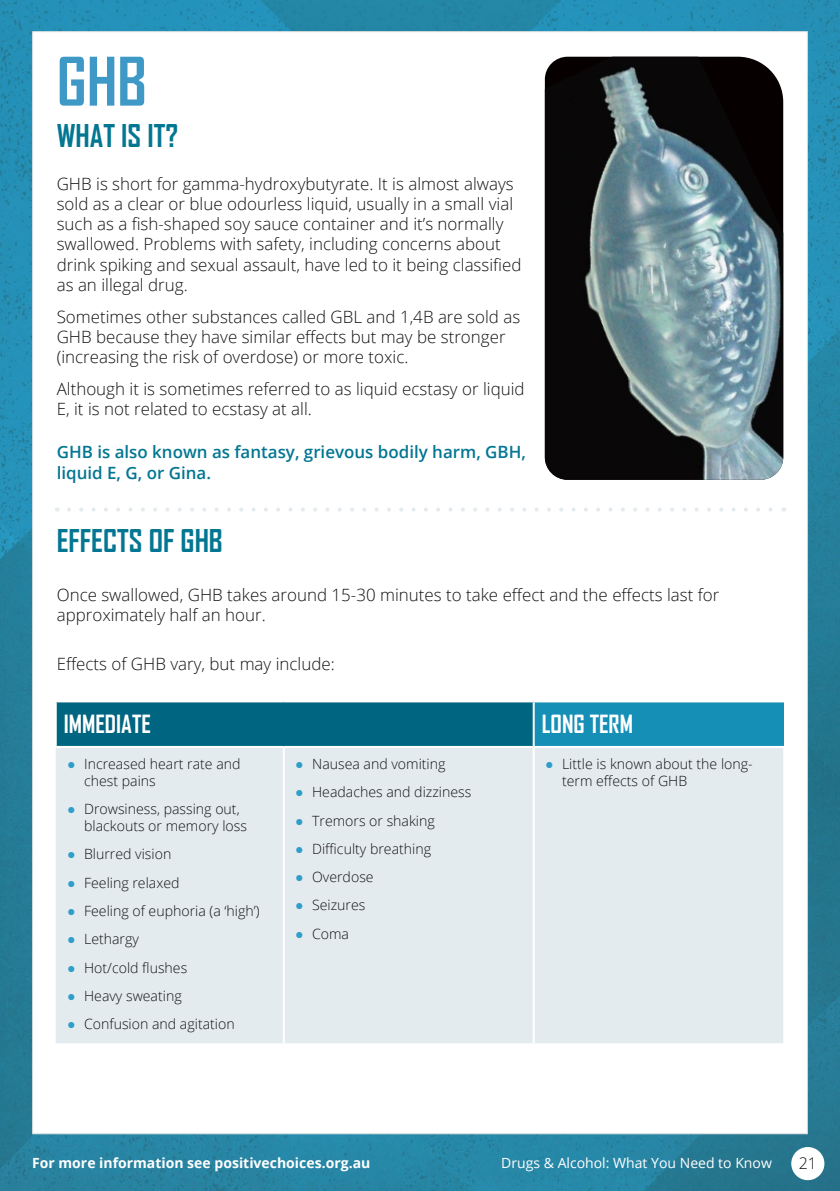
<style>
.page{position:relative;width:840px;height:1191px;background:#fff}
.page>*{position:absolute;margin:0;border:0;box-sizing:border-box;transform-origin:0 0}
.t1{font:700 64px "Agency FB";color:#3f99c7}
.t2{font:700 30px "Agency FB";color:#037691}
.t3{font:700 24px "Agency FB";color:#fff}
.t4{font:300 17px/20.2px "Open Sans";color:#121212}
.t5{font:600 17px/20.2px "Open Sans";color:#037691}
.t6{font:300 16px "Open Sans";color:#121212}
.t7{font:300 14.2px/17px "Open Sans";color:#121212}
.t8{font:700 14px "Open Sans";color:#fff}
.t9{font:14px "Open Sans";color:#fff}
.s1{font-family:"Calibri";color:#309ec9}
</style>
<div class="page">
<img style="left:0;top:0;width:839px;height:1191px">
<div style="left:790px;top:1147px;width:34px;height:33px;background:#fff;border-radius:50%"></div>
<div style="left:32px;top:31px;width:775px;height:1103px;background:#fff;border:1px solid #e1e1e1"></div>
<img style="left:544px;top:57px;width:238px;height:423px">
<div style="left:56px;top:701px;width:477px;height:46px;background:#006580"></div>
<div style="left:533px;top:701px;width:250px;height:46px;background:#158fb6"></div>
<div style="left:56px;top:748px;width:726px;height:295px;background:#e4ebee"></div>
<hr style="left:282px;top:748px;width:2px;height:295px;background:#fff">
<hr style="left:532px;top:748px;width:2px;height:295px;background:#fff">
<hr style="left:55px;top:700px;width:228px;height:2px;background:#fff">
<hr style="left:55px;top:702px;width:2px;height:44px;background:#fff">
<hr style="left:283px;top:700px;width:250px;height:2px;background:#fff">
<hr style="left:55px;top:746px;width:228px;height:2px;background:#fff">
<hr style="left:283px;top:746px;width:250px;height:2px;background:#fff">
<hr style="left:532px;top:702px;width:2px;height:44px;background:#fff">
<hr style="left:533px;top:700px;width:250px;height:2px;background:#fff">
<hr style="left:533px;top:746px;width:251px;height:2px;background:#fff">
<svg style="left:69px;top:507px;width:704px;height:4px"></svg>
<h1 class="t1" style="left:57px;top:42px;width:92px">GHB</h1>
<h2 class="t2" style="left:57px;top:117px;width:123px">WHAT IS IT?</h2>
<p class="t4" style="left:57px;top:173px;width:466px">GHB is short for gamma-hydroxybutyrate. It is almost always sold as a clear or blue odourless liquid, usually in a small vial such as a fish-shaped soy sauce container and it’s normally swallowed. Problems with safety, including concerns about drink spiking and sexual assault, have led to it being classified as an illegal drug.</p>
<p class="t4" style="left:57px;top:306px;width:464px">Sometimes other substances called GBL and 1,4B are sold as<br>GHB because they have similar effects but may be stronger (increasing the risk of overdose) or more toxic.</p>
<p class="t4" style="left:57px;top:378px;width:469px">Although it is sometimes referred to as liquid ecstasy or liquid<br>E, it is not related to ecstasy at all.</p>
<p class="t5" style="left:57px;top:441px;width:470px">GHB is also known as fantasy, grievous bodily harm, GBH, liquid E, G, or Gina.</p>
<h2 class="t2" style="left:57px;top:522px;width:167px">EFFECTS OF GHB</h2>
<p class="t4" style="left:57px;top:584px;width:663px">Once swallowed, GHB takes around 15-30 minutes to take effect and the effects last for approximately half an hour.</p>
<p class="t4" style="left:57px;top:653px;width:279px">Effects of GHB vary, but may include:</p>
<h3 class="t3" style="left:64px;top:709px;width:89px">IMMEDIATE</h3>
<h3 class="t3" style="left:541px;top:709px;width:93px">LONG TERM</h3>
<p class="t7" style="left:84px;top:755px;width:158px;text-indent:-17px"><span class="s1">●</span> Increased heart rate and chest pains</p>
<p class="t7" style="left:84px;top:800px;width:164px;text-indent:-17px"><span class="s1">●</span> Drowsiness, passing out, blackouts or memory loss</p>
<p class="t7" style="left:67px;top:845px;width:106px"><span class="s1">●</span> Blurred vision</p>
<p class="t7" style="left:67px;top:873px;width:114px"><span class="s1">●</span> Feeling relaxed</p>
<p class="t7" style="left:67px;top:902px;width:194px"><span class="s1">●</span> Feeling of euphoria (a ‘high’)</p>
<p class="t7" style="left:67px;top:930px;width:73px"><span class="s1">●</span> Lethargy</p>
<p class="t7" style="left:67px;top:958px;width:122px"><span class="s1">●</span> Hot/cold flushes</p>
<p class="t7" style="left:67px;top:986px;width:116px"><span class="s1">●</span> Heavy sweating</p>
<p class="t7" style="left:67px;top:1015px;width:169px"><span class="s1">●</span> Confusion and agitation</p>
<p class="t7" style="left:561px;top:755px;width:192px;text-indent:-17px"><span class="s1">●</span> Little is known about the long&shy;term effects of GHB</p>
<p class="t7" style="left:295px;top:755px;width:152px"><span class="s1">●</span> Nausea and vomiting</p>
<p class="t7" style="left:295px;top:783px;width:178px"><span class="s1">●</span> Headaches and dizziness</p>
<p class="t7" style="left:295px;top:811px;width:141px"><span class="s1">●</span> Tremors or shaking</p>
<p class="t7" style="left:295px;top:840px;width:137px"><span class="s1">●</span> Difficulty breathing</p>
<p class="t7" style="left:295px;top:868px;width:80px"><span class="s1">●</span> Overdose</p>
<p class="t7" style="left:295px;top:896px;width:72px"><span class="s1">●</span> Seizures</p>
<p class="t7" style="left:295px;top:924px;width:55px"><span class="s1">●</span> Coma</p>
<p class="t8" style="left:32px;top:1152px;width:339px">For more information see positivechoices.org.au</p>
<p class="t9" style="left:501px;top:1152px;width:272px">Drugs &amp; Alcohol: What You Need to Know</p>
<p class="t6" style="left:798px;top:1152px;width:20px">21</p>
</div>
